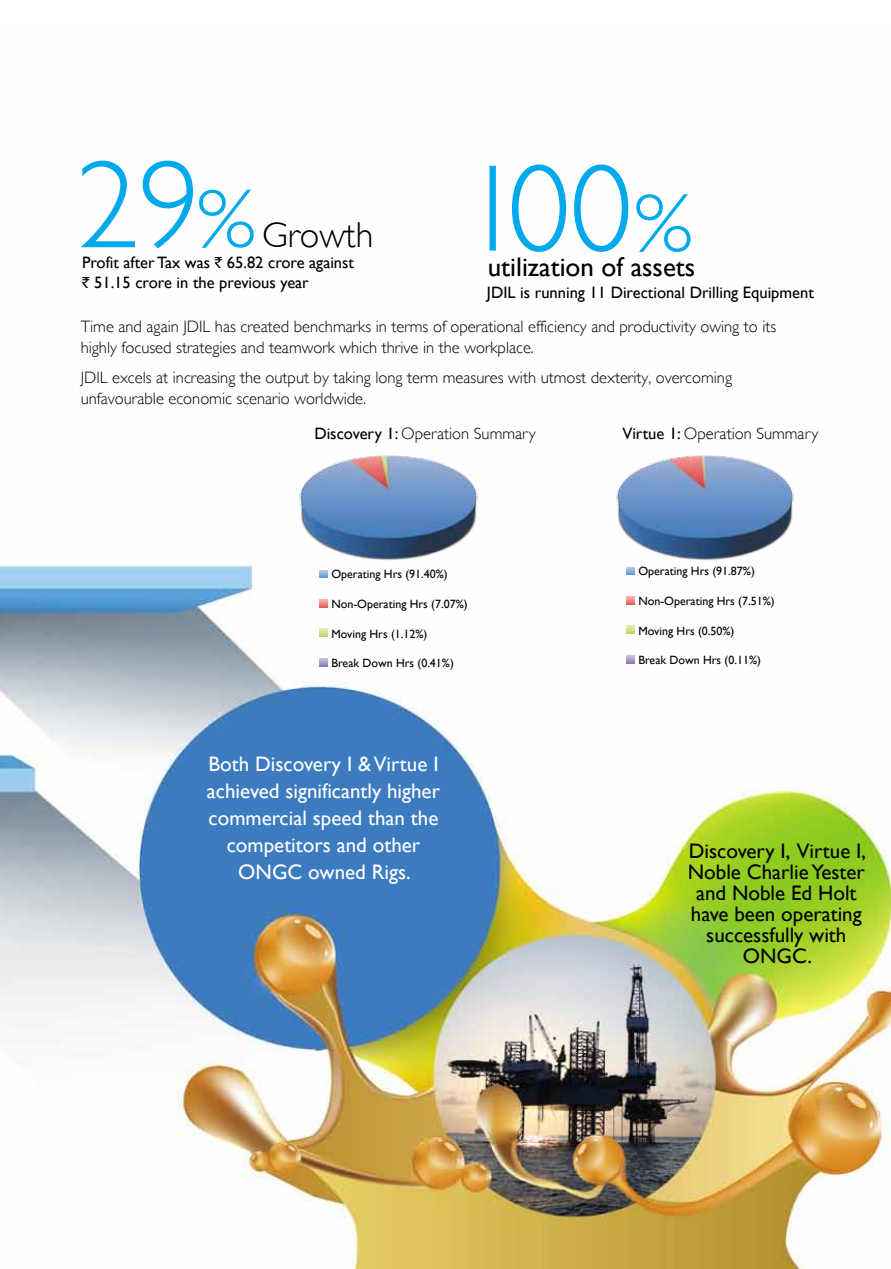
<style>
.page{position:relative;width:891px;height:1269px;background:#fff}
.page>*{position:absolute;margin:0;border:0;box-sizing:border-box;transform-origin:0 0}
.t1{font:300 36px "Gill Sans";color:#000}
.t2{font:27px "Gill Sans";color:#000}
.t3{font:21px/27px "Gill Sans";color:#fff;text-align:center}
.t4{font:21px/21px "Gill Sans";color:#000;text-align:center}
.t5{font:300 16.5px/21px "Gill Sans";color:#000}
.t6{font:16.5px/19.8px "Gill Sans";color:#000}
.t7{font:300 16.5px "Gill Sans";color:#000}
.t8{font:12px "Gill Sans";color:#000}
.s1{font-family:"Rupee Foradian";font-size:15px}
.s2{font-weight:400}
</style>
<div class="page">
<img style="left:0;top:160px;width:891px;height:1109px">
<svg style="left:81px;top:161px;width:54px;height:86px"></svg>
<svg style="left:143px;top:161px;width:50px;height:88px"></svg>
<svg style="left:199px;top:190px;width:55px;height:58px"></svg>
<svg style="left:490px;top:166px;width:6px;height:85px"></svg>
<svg style="left:512px;top:165px;width:54px;height:87px"></svg>
<svg style="left:574px;top:165px;width:54px;height:87px"></svg>
<svg style="left:636px;top:194px;width:55px;height:58px"></svg>
<img style="left:608px;top:455px;width:195px;height:108px">
<svg style="left:627px;top:567px;width:7px;height:8px"></svg>
<svg style="left:627px;top:596px;width:7px;height:8px"></svg>
<svg style="left:627px;top:626px;width:7px;height:8px"></svg>
<svg style="left:627px;top:655px;width:7px;height:8px"></svg>
<img style="left:291px;top:454px;width:195px;height:109px">
<svg style="left:319px;top:570px;width:8px;height:8px"></svg>
<svg style="left:319px;top:599px;width:8px;height:8px"></svg>
<svg style="left:319px;top:629px;width:8px;height:8px"></svg>
<svg style="left:319px;top:658px;width:8px;height:8px"></svg>
<h1 class="t1" style="left:262px;top:214px;width:113px">Growth</h1>
<p class="t6" style="left:82px;top:252px;width:273px">Profit after Tax was <span class="s1">`</span> 65.82 crore against <span class="s1">`</span> 51.15 crore in the previous year</p>
<h2 class="t2" style="left:488px;top:251px;width:209px">utilization of assets</h2>
<p class="t6" style="left:487px;top:283px;width:328px">JDIL is running 11 Directional Drilling Equipment</p>
<p class="t5" style="left:81px;top:316px;width:697px">Time and again JDIL has created benchmarks in terms of operational efficiency and productivity owing to its highly focused strategies and teamwork which thrive in the workplace.</p>
<p class="t5" style="left:81px;top:367px;width:653px">JDIL excels at increasing the output by taking long term measures with utmost dexterity, overcoming unfavourable economic scenario worldwide.</p>
<p class="t7" style="left:314px;top:424px;width:223px"><span class="s2">Discovery 1:</span> Operation Summary</p>
<p class="t8" style="left:331px;top:567px;width:118px">Operating Hrs (91.40%)</p>
<p class="t8" style="left:331px;top:597px;width:138px">Non-Operating Hrs (7.07%)</p>
<p class="t8" style="left:331px;top:627px;width:98px">Moving Hrs (1.12%)</p>
<p class="t8" style="left:331px;top:656px;width:124px">Break Down Hrs (0.41%)</p>
<p class="t3" style="left:207px;top:750px;width:235px">Both Discovery I &amp; Virtue I achieved significantly higher commercial speed than the competitors and other<br>ONGC owned Rigs.</p>
<p class="t7" style="left:622px;top:424px;width:197px"><span class="s2">Virtue 1:</span> Operation Summary</p>
<p class="t8" style="left:638px;top:564px;width:118px">Operating Hrs (91.87%)</p>
<p class="t8" style="left:638px;top:594px;width:138px">Non-Operating Hrs (7.51%)</p>
<p class="t8" style="left:638px;top:624px;width:98px">Moving Hrs (0.50%)</p>
<p class="t8" style="left:638px;top:653px;width:124px">Break Down Hrs (0.11%)</p>
<p class="t4" style="left:688px;top:840px;width:180px">Discovery I, Virtue I,<br>Noble Charlie Yester and Noble Ed Holt have been operating successfully with<br>ONGC.</p>
</div>
